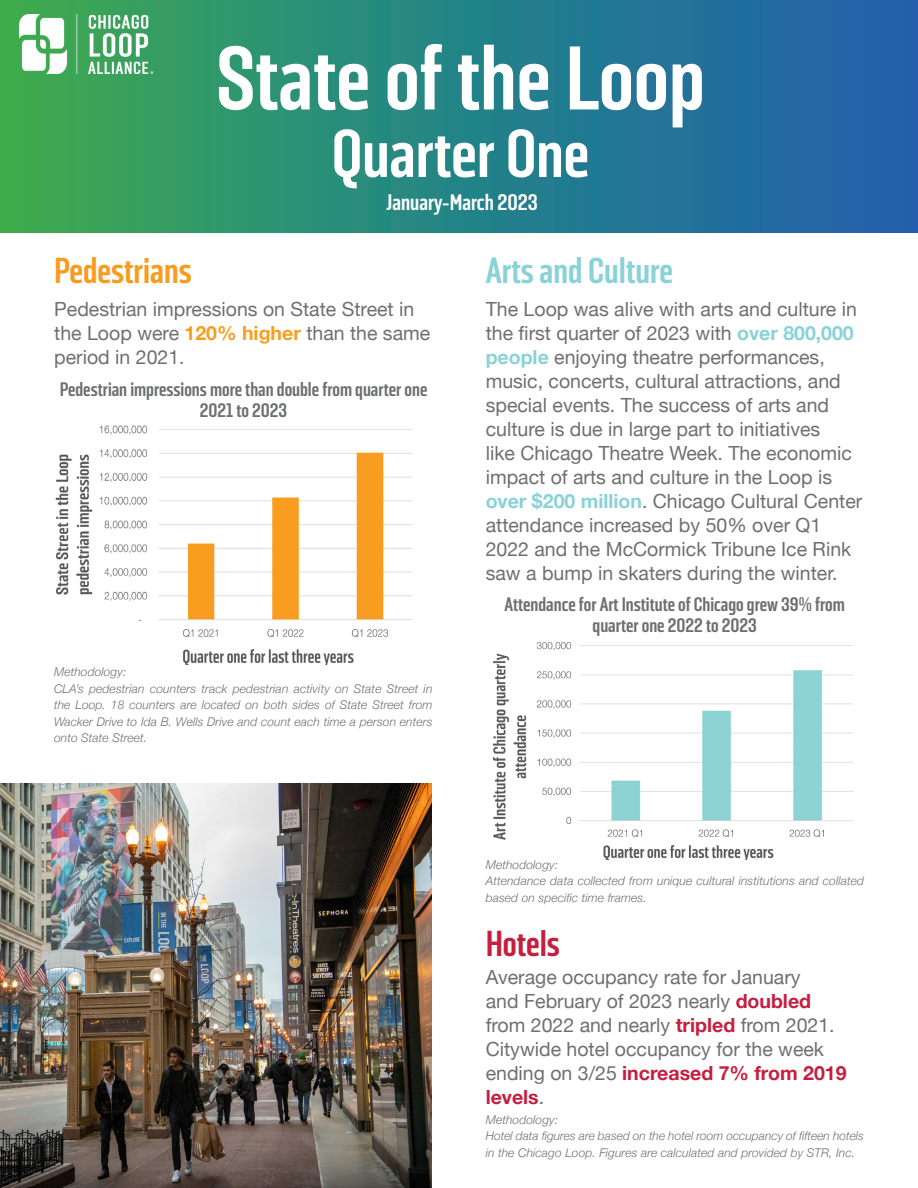
<style>
.page{position:relative;width:918px;height:1188px;background:#fff}
.page>*{position:absolute;margin:0;border:0;box-sizing:border-box;transform-origin:0 0}
.t1{font:700 90px "Solido Condensed";color:#fff}
.t2{font:700 67.5px "Solido Condensed";color:#fff}
.t3{font:700 36px "Solido Condensed";color:#88d2d8}
.t4{font:700 36px "Solido Condensed";color:#f89c20}
.t5{font:700 36px "Solido Condensed";color:#c51f3e}
.t6{font:700 22.5px "Solido Condensed";color:#fff}
.t7{font:19.5px/24px "Helvetica Neue";color:#6e6f72}
.t8{font:700 19.5px/21px "Solido Condensed";color:#6e6f72;text-align:center}
.Paragraph_Black{font:italic 300 12px/16.5px "Helvetica Neue";letter-spacing:.01em;color:#6e6f72;text-align:justify}
.Paragraph_Black-2{font:italic 300 12px/16.5px "Helvetica Neue";letter-spacing:.01em;color:#6d6f72}
.s1{font-weight:700;color:#f89c20}
.s2{font-weight:700;color:#f89e20}
.s3{font-weight:700;color:#88d2d8}
.s4{font-weight:700;color:#c51f40}
</style>
<div class="page">
<div style="left:0;top:0;width:918px;height:232px;background:linear-gradient(to right,#38ab53,#1c5eb2)"></div>
<img style="left:0;top:783px;width:432px;height:405px">
<img style="left:55px;top:425px;width:357px;height:240px">
<img style="left:492px;top:642px;width:361px;height:218px">
<img style="left:19px;top:15px;width:133px;height:59px">
<p class="t4" style="left:54px;top:250px;width:139px">Pedestrians</p>
<p class="t1" style="left:216px;top:27px;width:490px">State of the Loop</p>
<p class="t2" style="left:332px;top:115px;width:259px">Quarter One</p>
<p class="t6" style="left:387px;top:189px;width:153px">January-March 2023</p>
<p class="t3" style="left:486px;top:250px;width:189px">Arts and Culture</p>
<p class="t7" style="left:54px;top:297px;width:378px">Pedestrian impressions on State Street in the Loop were <span class="s1">120%</span> <span class="s2">higher</span> than the same period in 2021.</p>
<p class="t8" style="left:60px;top:380px;width:369px">Pedestrian impressions more than double from quarter one<br>2021 to 2023</p>
<p class="Paragraph_Black" style="left:54px;top:663px;width:74px">Methodology:</p>
<p class="Paragraph_Black" style="left:54px;top:680px;width:380px">CLA’s pedestrian counters track pedestrian activity on State Street in the Loop. 18 counters are located on both sides of State Street from Wacker Drive to Ida B. Wells Drive and count each time a person enters onto State Street.</p>
<p class="t7" style="left:486px;top:297px;width:378px">The Loop was alive with arts and culture in the first quarter of 2023 with <span class="s3">over 800,000 people</span> enjoying theatre performances, music, concerts, cultural attractions, and special events. The success of arts and culture is due in large part to initiatives<br>like Chicago Theatre Week. The economic impact of arts and culture in the Loop is <span class="s3">over $200 million</span>. Chicago Cultural Center attendance increased by 50% over Q1<br>2022 and the McCormick Tribune Ice Rink saw a bump in skaters during the winter.</p>
<p class="t8" style="left:505px;top:594px;width:342px">Attendance for Art Institute of Chicago grew 39% from quarter one 2022 to 2023</p>
<p class="Paragraph_Black" style="left:486px;top:856px;width:74px">Methodology:</p>
<p class="Paragraph_Black" style="left:486px;top:872px;width:380px">Attendance data collected from unique cultural institutions and collated based on specific time frames.</p>
<p class="t5" style="left:486px;top:923px;width:76px">Hotels</p>
<p class="t7" style="left:486px;top:965px;width:362px">Average occupancy rate for January<br>and February of 2023 nearly <span class="s4">doubled </span>from 2022 and nearly <span class="s4">tripled</span> from 2021.<br>Citywide hotel occupancy for the week ending on 3/25 <span class="s4">increased 7% from 2019 levels</span>.</p>
<p class="Paragraph_Black-2" style="left:486px;top:1111px;width:74px">Methodology:</p>
<p class="Paragraph_Black-2" style="left:486px;top:1127px;width:380px">Hotel data figures are based on the hotel room occupancy of fifteen hotels in the Chicago Loop. Figures are calculated and provided by STR, Inc.</p>
</div>
